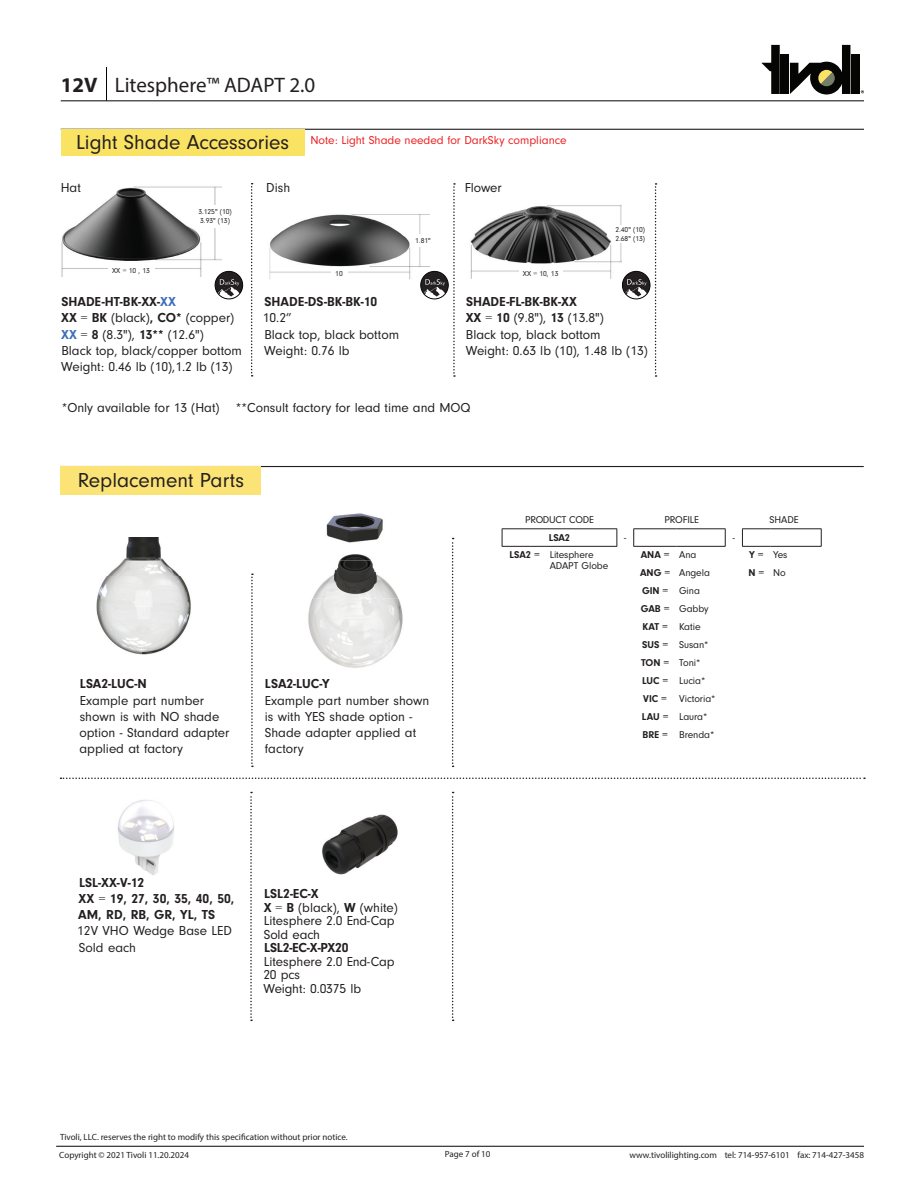
<style>
.page{position:relative;width:918px;height:1188px;background:#fff}
.page>*{position:absolute;margin:0;border:0;box-sizing:border-box;transform-origin:0 0}
.t1{font:21px "Neuzeit Gro";color:#231f20}
.t2{font:21px "Myriad Pro";color:#231f20}
.t3{font:13.5px/16.2px "Neuzeit Gro";color:#231f20}
.t4{font:700 13.5px/16.2px "Neuzeit Gro";color:#231f20}
.t5{font:12px "Neuzeit Gro";color:#ee2123}
.t6{font:10.35px/18px "Neuzeit Gro";letter-spacing:-.01em;color:#231f20}
.t7{font:700 10.35px "Neuzeit Gro";letter-spacing:-.005em;color:#231f20}
.t8{font:10.35px "Neuzeit Gro";letter-spacing:-.03em;color:#231f20}
.t9{font:9px/17.7px "Myriad Pro";color:#231f20}
.t10{font:7.5px/9px "Neuzeit Gro";color:#231f20}
.s1{font-weight:700}
.s2{font-weight:700;color:#3d6eb7}
.s3{font-weight:400}
</style>
<div class="page">
<hr style="left:61px;top:100px;width:803px;height:1px;background:#040503">
<hr style="left:106px;top:67px;width:1px;height:34px;background:#040503">
<hr style="left:56px;top:1146px;width:808px;height:1px;background:#040503">
<div style="left:781px;top:63px;width:8px;height:31px;background:#050504"></div>
<div style="left:781px;top:54px;width:8px;height:7px;background:#050504"></div>
<svg style="left:761px;top:45px;width:19px;height:49px"></svg>
<div style="left:851px;top:63px;width:9px;height:31px;background:#050504"></div>
<div style="left:851px;top:54px;width:9px;height:7px;background:#050504"></div>
<svg style="left:790px;top:45px;width:60px;height:49px"></svg>
<svg style="left:61px;top:778px;width:804px;height:1px"></svg>
<hr style="left:61px;top:129px;width:803px;height:1px;background:#231f20">
<div style="left:61px;top:129px;width:244px;height:26px;background:#fae263"></div>
<svg style="left:251px;top:183px;width:2px;height:194px"></svg>
<img style="left:61px;top:186px;width:160px;height:90px">
<img style="left:269px;top:214px;width:152px;height:66px">
<img style="left:470px;top:205px;width:152px;height:74px">
<div style="left:108px;top:264px;width:47px;height:12px;background:#fff"></div>
<div style="left:613px;top:226px;width:35px;height:17px;background:#fff"></div>
<div style="left:331px;top:267px;width:16px;height:13px;background:#fff"></div>
<div style="left:412px;top:234px;width:22px;height:12px;background:#fff"></div>
<div style="left:193px;top:205px;width:44px;height:22px;background:#fff"></div>
<div style="left:519px;top:267px;width:44px;height:13px;background:#fff"></div>
<hr style="left:61px;top:466px;width:803px;height:1px;background:#231f20">
<div style="left:61px;top:466px;width:200px;height:28px;background:#fbe375"></div>
<hr style="left:502px;top:528px;width:45px;height:1px;background:#231f20">
<svg style="left:502px;top:529px;width:1px;height:17px"></svg>
<hr style="left:547px;top:528px;width:70px;height:1px;background:#231f20">
<svg style="left:617px;top:529px;width:1px;height:17px"></svg>
<hr style="left:633px;top:528px;width:43px;height:1px;background:#231f20">
<svg style="left:633px;top:529px;width:1px;height:17px"></svg>
<hr style="left:676px;top:528px;width:50px;height:1px;background:#231f20">
<svg style="left:725px;top:529px;width:1px;height:17px"></svg>
<hr style="left:770px;top:528px;width:52px;height:1px;background:#231f20">
<svg style="left:821px;top:529px;width:1px;height:17px"></svg>
<hr style="left:502px;top:546px;width:45px;height:1px;background:#231f20">
<hr style="left:547px;top:546px;width:70px;height:1px;background:#231f20">
<hr style="left:633px;top:546px;width:43px;height:1px;background:#231f20">
<hr style="left:676px;top:546px;width:50px;height:1px;background:#231f20">
<svg style="left:742px;top:528px;width:28px;height:19px"></svg>
<hr style="left:770px;top:546px;width:52px;height:1px;background:#231f20">
<img style="left:96px;top:537px;width:95px;height:117px">
<img style="left:308px;top:554px;width:95px;height:114px">
<img style="left:326px;top:513px;width:57px;height:30px">
<img style="left:308px;top:561px;width:95px;height:37px">
<svg style="left:251px;top:574px;width:2px;height:193px"></svg>
<img style="left:118px;top:800px;width:56px;height:75px">
<img style="left:322px;top:814px;width:76px;height:61px">
<svg style="left:250px;top:792px;width:2px;height:229px"></svg>
<svg style="left:452px;top:792px;width:2px;height:229px"></svg>
<svg style="left:452px;top:538px;width:2px;height:229px"></svg>
<svg style="left:622px;top:183px;width:35px;height:194px"></svg>
<div style="left:420px;top:271px;width:29px;height:28px;border:1px solid #040503;border-radius:50%"></div>
<svg style="left:421px;top:183px;width:34px;height:194px"></svg>
<div style="left:215px;top:271px;width:28px;height:28px;border:1px solid #040503;border-radius:50%"></div>
<svg style="left:215px;top:272px;width:28px;height:25px"></svg>
<h1 class="t2" style="left:61px;top:72px;width:256px"><span class="s1">12V</span> Litesphere™ ADAPT 2.0</h1>
<h1 class="t1" style="left:76px;top:131px;width:214px">Light Shade Accessories</h1>
<p class="t5" style="left:310px;top:134px;width:258px">Note: Light Shade needed for DarkSky compliance</p>
<p class="t3" style="left:61px;top:180px;width:22px">Hat</p>
<p class="t3" style="left:266px;top:180px;width:25px">Dish</p>
<p class="t3" style="left:465px;top:180px;width:39px">Flower</p>
<p class="t10" style="left:112px;top:266px;width:39px">XX = 10 , 13</p>
<p class="t10" style="left:198px;top:207px;width:35px">3.125" (10)<br>3.93" (13)</p>
<p class="t10" style="left:335px;top:269px;width:9px">10</p>
<p class="t3" style="left:61px;top:294px;width:182px"><span class="s1">SHADE-HT-BK-XX-</span><span class="s2">XX<br></span><span class="s1">XX</span> = <span class="s1">BK</span> (black)<span class="s1">, CO*</span> (copper)<br><span class="s2">XX</span> = <span class="s1">8</span> (8.3"), <span class="s1">13**</span> (12.6")<br>Black top, black/copper bottom<br>Weight: 0.46 lb (10),1.2 lb (13)</p>
<p class="t4" style="left:265px;top:294px;width:114px">SHADE-DS-BK-BK-10</p>
<p class="t3" style="left:263px;top:310px;width:138px">10.2”<br>Black top, black bottom<br>Weight: 0.76 lb</p>
<p class="t10" style="left:415px;top:236px;width:17px">1.81"</p>
<p class="t10" style="left:523px;top:269px;width:37px">XX = 10, 13</p>
<p class="t10" style="left:615px;top:226px;width:31px">2.40" (10)<br>2.68" (13)</p>
<p class="t3" style="left:466px;top:294px;width:184px"><span class="s1">SHADE-FL-BK-BK-XX<br>XX</span> = <span class="s1">10</span> (9.8"), <span class="s1">13</span> (13.8")<br>Black top, black bottom<br>Weight: 0.63 lb (10), 1.48 lb (13)</p>
<p class="t3" style="left:62px;top:400px;width:410px">*Only available for 13 (Hat) **Consult factory for lead time and MOQ</p>
<h1 class="t1" style="left:78px;top:469px;width:168px">Replacement Parts</h1>
<p class="t4" style="left:80px;top:676px;width:68px">LSA2-LUC-N</p>
<p class="t3" style="left:79px;top:692px;width:151px">Example part number shown is with NO shade option - Standard adapter applied at factory</p>
<p class="t4" style="left:265px;top:676px;width:66px">LSA2-LUC-Y</p>
<p class="t3" style="left:265px;top:692px;width:166px">Example part number shown is with YES shade option -<br>Shade adapter applied at factory</p>
<p class="t4" style="left:78px;top:874px;width:158px">LSL-XX-V-12<br>XX <span class="s3">=</span> 19, 27, 30, 35, 40, 50,<br>AM, RD, RB, GR, YL, TS</p>
<p class="t3" style="left:77px;top:923px;width:156px">12V VHO Wedge Base LED<br>Sold each</p>
<p class="t3" style="left:264px;top:888px;width:136px;line-height:13.5px"><span class="s1">LSL2-EC-X<br>X</span> = <span class="s1">B</span> (black), <span class="s1">W</span> (white)<br>Litesphere 2.0 End-Cap<br>Sold each</p>
<p class="t4" style="left:264px;top:940px;width:86px">LSL2-EC-X-PX20</p>
<p class="t3" style="left:263px;top:955px;width:133px;line-height:13.5px">Litesphere 2.0 End-Cap<br>20 pcs<br>Weight: 0.0375 lb</p>
<p class="t8" style="left:525px;top:514px;width:70px">PRODUCT CODE</p>
<p class="t6" style="left:665px;top:511px;width:36px">PROFILE</p>
<p class="t6" style="left:770px;top:511px;width:31px">SHADE</p>
<p class="t7" style="left:549px;top:532px;width:23px">LSA2</p>
<p class="t6" style="left:624px;top:529px;width:4px">-</p>
<p class="t6" style="left:733px;top:529px;width:4px">-</p>
<p class="t6" style="left:550px;top:550px;width:60px;line-height:10.4px;text-indent:-40px"><span class="s1">LSA2 =</span> Litesphere<br>ADAPT Globe</p>
<p class="t7" style="left:641px;top:549px;width:57px">ANA = <span class="s3">Ana</span></p>
<p class="t6" style="left:749px;top:546px;width:40px"><span class="s1">Y =</span> Yes</p>
<p class="t6" style="left:640px;top:564px;width:71px"><span class="s1">ANG =</span> Angela</p>
<p class="t7" style="left:749px;top:567px;width:39px">N = <span class="s3">No</span></p>
<p class="t6" style="left:641px;top:582px;width:76px"><span class="s1">GIN =</span> Gina<br><span class="s1">GAB =</span> Gabby<br><span class="s1">KAT =</span> Katie<br><span class="s1">SUS =</span> Susan*<br><span class="s1">TON =</span> Toni*<br><span class="s1">LUC =</span> Lucia*<br><span class="s1">VIC =</span> Victoria*<br><span class="s1">LAU =</span> Laura*<br><span class="s1">BRE =</span> Brenda*</p>
<p class="t9" style="left:59px;top:1128px;width:290px">Tivoli, LLC. reserves the right to modify this specification without prior notice.<br>Copyright © 2021 Tivoli 11.20.2024</p>
<p class="t9" style="left:445px;top:1145px;width:47px">Page 7 of 10</p>
<p class="t9" style="left:630px;top:1146px;width:236px">www.tivolilighting.com tel: 714-957-6101 fax: 714-427-3458</p>
</div>
